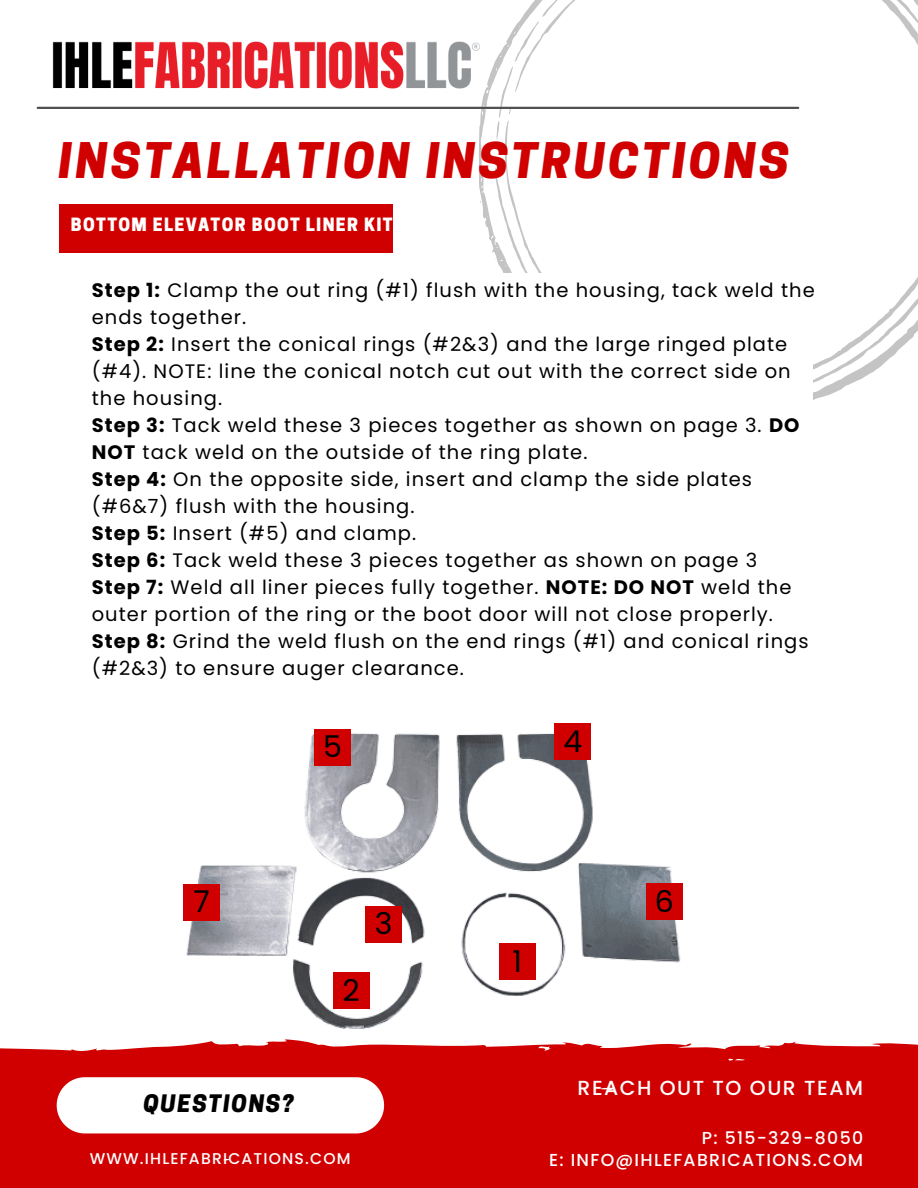
<style>
.page{position:relative;width:918px;height:1188px;background:#fff}
.page>*{position:absolute;margin:0;border:0;box-sizing:border-box;transform-origin:0 0}
.t1{font:italic 800 46.05px "Cooper Hewitt";letter-spacing:.075em;color:#d00000}
.t2{font:30px "Poppins";color:#000}
.t3{font:italic 800 22.65px "Cooper Hewitt";letter-spacing:.075em;color:#000}
.t4{font:500 20.4px "Poppins";letter-spacing:.075em;color:#fff}
.t5{font:19.5px/27px "Poppins";letter-spacing:.055em;color:#000}
.t6{font:500 17.4px "Poppins";letter-spacing:.075em;color:#fff}
.t7{font:800 17.25px "Cooper Hewitt";letter-spacing:.075em;color:#fff}
.t8{font:500 15.6px "Poppins";letter-spacing:.075em;color:#fff}
.s1{font-weight:700}
</style>
<div class="page">
<svg style="left:479px;top:0;width:439px;height:400px"></svg>
<div style="left:0;top:1041px;width:918px;height:147px;background:#d00000"></div>
<svg style="left:57px;top:1077px;width:327px;height:56px"></svg>
<img style="left:37px;top:27px;width:458px;height:80px">
<div style="left:59px;top:204px;width:333px;height:49px;background:#d00000"></div>
<hr style="left:38px;top:107px;width:760px;height:2px;background:#525051">
<div style="left:94px;top:273px;width:719px;height:408px;background:#fff"></div>
<img style="left:150px;top:733px;width:572px;height:328px">
<div style="left:499px;top:944px;width:37px;height:36px;background:#d00000"></div>
<div style="left:333px;top:972px;width:36px;height:37px;background:#d00000"></div>
<div style="left:365px;top:906px;width:37px;height:36px;background:#d00000"></div>
<div style="left:554px;top:723px;width:37px;height:37px;background:#d00000"></div>
<div style="left:314px;top:729px;width:37px;height:37px;background:#d00000"></div>
<div style="left:646px;top:883px;width:37px;height:37px;background:#d00000"></div>
<div style="left:183px;top:884px;width:37px;height:36px;background:#d00000"></div>
<p class="t1" style="left:59px;top:144px;width:732px">INSTALLATION INSTRUCTIONS</p>
<p class="t7" style="left:71px;top:218px;width:323px">BOTTOM ELEVATOR BOOT LINER KIT</p>
<p class="t5" style="left:92px;top:277px;width:725px"><span class="s1">Step 1:</span> Clamp the out ring (#1) flush with the housing, tack weld the ends together.</p>
<p class="t5" style="left:92px;top:331px;width:700px"><span class="s1">Step 2:</span> Insert the conical rings (#2&amp;3) and the large ringed plate (#4). NOTE: line the conical notch cut out with the correct side on the housing.</p>
<p class="t5" style="left:92px;top:412px;width:709px"><span class="s1">Step 3:</span> Tack weld these 3 pieces together as shown on page 3. <span class="s1">DO<br>NOT</span> tack weld on the outside of the ring plate.</p>
<p class="t5" style="left:92px;top:466px;width:662px"><span class="s1">Step 4:</span> On the opposite side, insert and clamp the side plates (#6&amp;7) flush with the housing.</p>
<p class="t5" style="left:92px;top:520px;width:326px"><span class="s1">Step 5:</span> Insert (#5) and clamp.</p>
<p class="t5" style="left:92px;top:547px;width:667px"><span class="s1">Step 6:</span> Tack weld these 3 pieces together as shown on page 3</p>
<p class="t5" style="left:92px;top:574px;width:701px"><span class="s1">Step 7:</span> Weld all liner pieces fully together. <span class="s1">NOTE: DO NOT</span> weld the outer portion of the ring or the boot door will not close properly.</p>
<p class="t5" style="left:92px;top:628px;width:718px"><span class="s1">Step 8:</span> Grind the weld flush on the end rings (#1) and conical rings (#2&amp;3) to ensure auger clearance.</p>
<p class="t2" style="left:323px;top:726px;width:20px">5</p>
<p class="t2" style="left:563px;top:720px;width:20px">4</p>
<p class="t2" style="left:194px;top:881px;width:18px">7</p>
<p class="t2" style="left:655px;top:880px;width:21px">6</p>
<p class="t2" style="left:375px;top:903px;width:19px">3</p>
<p class="t2" style="left:342px;top:969px;width:19px">2</p>
<p class="t3" style="left:144px;top:1095px;width:152px">QUESTIONS?</p>
<p class="t8" style="left:90px;top:1147px;width:262px">WWW.IHLEFABRICATIONS.COM</p>
<p class="t2" style="left:513px;top:941px;width:11px">1</p>
<p class="t4" style="left:578px;top:1074px;width:287px">REACH OUT TO OUR TEAM</p>
<p class="t6" style="left:702px;top:1125px;width:163px">P: 515-329-8050</p>
<p class="t6" style="left:549px;top:1148px;width:316px">E: INFO@IHLEFABRICATIONS.COM</p>
</div>
